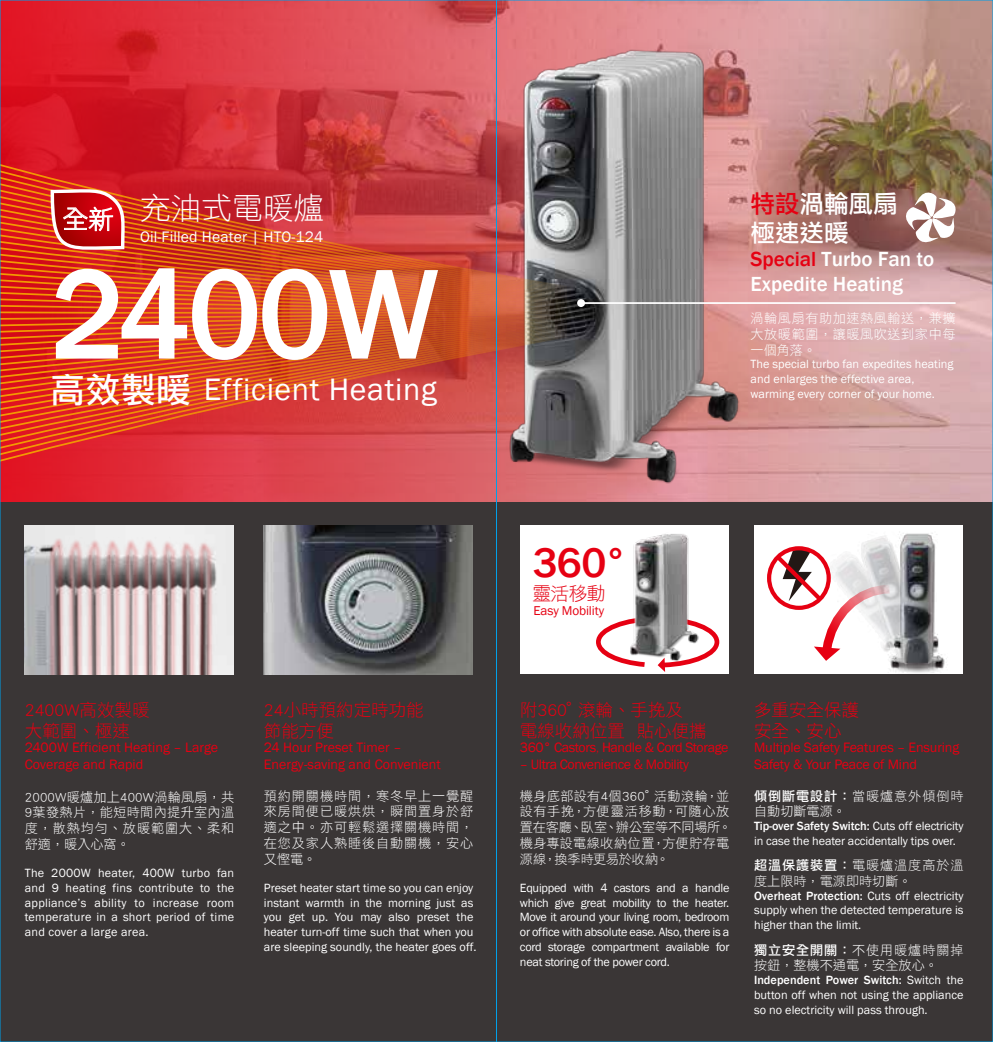
<style>
.page{position:relative;width:993px;height:1042px;background:#fff}
.page>*{position:absolute;margin:0;border:0;box-sizing:border-box;transform-origin:0 0}
.t1{font:500 132.83px "Franklin Gothic";letter-spacing:-.03em;color:#fff;scale:.95 1}
.t2{font:500 42.52px "Franklin Gothic";color:#e60012}
.t3{font:31.85px "Franklin Gothic";letter-spacing:.02em;color:#fff}
.t4{font:30.62px "DF Li Hei W3 WIN BF";color:#fff}
.t5{font:24.5px/29.4px "DF Li Hei Md HK BF";color:#fff}
.t6{font:500 21px/25.2px "Franklin Gothic";color:#fff}
.t7{font:18.72px "DF Li Hei W3 WINP BF";color:#e60012}
.t8{font:17.5px/21px "DF Li Hei W3 WINP BF";color:#e60012}
.t9{font:15.58px "Franklin Gothic";letter-spacing:.01em;color:#fff}
.t10{font:14px/16.8px "Franklin Gothic";letter-spacing:-.01em;color:#e60012}
.t11{font:14px "Franklin Gothic";letter-spacing:-.03em;color:#e60012}
.t12{font:13.12px/15.8px "DF Li Hei W3 WINP BF";letter-spacing:.04em;color:#fff;text-align:justify}
.t13{font:13.12px/15.8px "DF Li Hei W3 WINP BF";letter-spacing:.02em;color:#fff}
.t14{font:13.12px/15.8px "DF Li Hei W3 WINP BF";color:#fff}
.t15{font:13.12px/15.8px "DF Li Hei W3 WINP BF";letter-spacing:.065em;color:#fff}
.t16{font:13.12px "Franklin Gothic";letter-spacing:-.01em;color:#e60012}
.t17{font:12.25px/14.7px "Franklin Gothic";color:#fff;text-align:justify}
.s1{font-family:"DF Li Hei Md HK BF";font-size:34.48px}
.s2{color:#e60012}
.s3{font-family:"Adobe Ming Std";font-weight:300}
.s4{font-family:"DF Li Hei Md HK BF"}
.s5{font-weight:500}
</style>
<div class="page">
<div style="left:0;top:496px;width:992px;height:546px;background:#3a3636"></div>
<svg style="left:2px;top:2px;width:988px;height:499px;background:#c97c7b"></svg>
<img style="left:474px;top:18px;width:292px;height:483px">
<svg style="left:2px;top:492px;width:573px;height:9px;background:#dd444f"></svg>
<svg style="left:2px;top:483px;width:573px;height:9px;background:#dd444e"></svg>
<svg style="left:2px;top:473px;width:573px;height:10px;background:#dc434d"></svg>
<svg style="left:2px;top:464px;width:573px;height:9px;background:#dc444d"></svg>
<svg style="left:2px;top:455px;width:573px;height:9px;background:#d24048"></svg>
<svg style="left:2px;top:445px;width:573px;height:10px;background:#cc4247"></svg>
<svg style="left:2px;top:436px;width:573px;height:9px;background:#d0484a"></svg>
<svg style="left:2px;top:426px;width:573px;height:10px;background:#cc4440"></svg>
<svg style="left:2px;top:417px;width:573px;height:9px;background:#cf463c"></svg>
<svg style="left:2px;top:407px;width:573px;height:10px;background:#d04739"></svg>
<svg style="left:2px;top:398px;width:573px;height:9px;background:#d14a38"></svg>
<svg style="left:2px;top:388px;width:573px;height:10px;background:#d14c36"></svg>
<svg style="left:2px;top:92px;width:573px;height:96px;background:#c3353c"></svg>
<img style="left:2px;top:188px;width:573px;height:200px">
<svg style="left:898px;top:186px;width:62px;height:61px"></svg>
<img style="left:264px;top:525px;width:208px;height:149px">
<div style="left:753px;top:525px;width:209px;height:149px;background:#fff"></div>
<img style="left:861px;top:533px;width:84px;height:140px">
<img style="left:25px;top:525px;width:208px;height:149px">
<div style="left:519px;top:525px;width:209px;height:149px;background:#fff"></div>
<svg style="left:596px;top:621px;width:124px;height:42px"></svg>
<img style="left:620px;top:534px;width:85px;height:138px">
<div style="left:766px;top:546px;width:64px;height:64px;border:4px solid #e60012;border-radius:50%"></div>
<svg style="left:771px;top:550px;width:127px;height:111px"></svg>
<hr style="left:580px;top:302px;width:375px;height:2px;background:#fff">
<div style="left:577px;top:299px;width:8px;height:8px;background:#fff;border-radius:50%"></div>
<h3 class="t4" style="left:63px;top:192px;width:263px"><sub>全新</sub> 充油式電暖爐</h3>
<p class="t9" style="left:140px;top:227px;width:185px">Oil-Filled Heater | HTO-124</p>
<h1 class="t1" style="left:51px;top:232px;width:410px">2400W</h1>
<h3 class="t3" style="left:51px;top:370px;width:387px"><span class="s1">高效製暖</span> Efficient Heating</h3>
<h3 class="t5" style="left:750px;top:189px;width:148px"><span class="s2">特設</span>渦輪風扇極速送暖</h3>
<h3 class="t6" style="left:750px;top:246px;width:185px"><span class="s2">Special</span> Turbo Fan to<br>Expedite Heating</h3>
<p class="t12" style="left:750px;top:310px;width:206px">渦輪風扇有助加速熱風輸送，兼擴大放暖範圍，讓暖風吹送到家中每一個角落。</p>
<p class="t17" style="left:750px;top:357px;width:204px;text-align:left">The special turbo fan expedites heating and enlarges the effective area, warming every corner of your home.</p>
<h3 class="t8" style="left:25px;top:699px;width:126px">2400W高效製暖大範圍、極速</h3>
<p class="t10" style="left:25px;top:739px;width:195px">2400W Efficient Heating – Large<br>Coverage and Rapid</p>
<p class="t12" style="left:25px;top:789px;width:211px">2000W暖爐加上400W渦輪風扇，共9葉發熱片，能短時間內提升室內溫度，散熱均勻、放暖範圍大、柔和舒適，暖入心窩。</p>
<p class="t17" style="left:25px;top:866px;width:211px">The 2000W heater, 400W turbo fan and 9 heating fins contribute to the appliance’s ability to increase room temperature in a short period of time and cover a large area.</p>
<h3 class="t8" style="left:264px;top:699px;width:161px">24小時預約定時功能節能方便</h3>
<p class="t10" style="left:264px;top:739px;width:178px">24 Hour Preset Timer –<br>Energy-saving and Convenient</p>
<p class="t12" style="left:264px;top:788px;width:211px">預約開關機時間，寒冬早上一覺醒來房間便已暖烘烘，瞬間置身於舒適之中。亦可輕鬆選擇關機時間，在您及家人熟睡後自動關機，安心又慳電。</p>
<p class="t17" style="left:264px;top:881px;width:214px;text-align:left">Preset heater start time so you can enjoy instant warmth in the morning just as you get up. You may also preset the heater turn-off time such that when you are sleeping soundly, the heater goes off.</p>
<h2 class="t2" style="left:532px;top:537px;width:97px">360°</h2>
<h3 class="t7" style="left:532px;top:584px;width:74px">靈活移動</h3>
<p class="t16" style="left:533px;top:603px;width:72px">Easy Mobility</p>
<h3 class="t8" style="left:519px;top:699px;width:188px">附360°滾輪、手挽及<br>電線收納位置 貼心便攜</h3>
<p class="t11" style="left:519px;top:739px;width:210px">360° Castors<span class="s3">,</span> Handle &amp; Cord Storage</p>
<p class="t11" style="left:519px;top:756px;width:170px">– Ultra Convenience &amp; Mobility</p>
<p class="t13" style="left:519px;top:788px;width:213px">機身底部設有4個360°活動滾輪，並設有手挽，方便靈活移動，可隨心放置在客廳、臥室、辦公室等不同場所。機身專設電線收納位置，方便貯存電源線，換季時更易於收納。</p>
<p class="t17" style="left:519px;top:881px;width:211px">Equipped with 4 castors and a handle which give great mobility to the heater.<br>Move it around your living room, bedroom or office with absolute ease. Also, there is a cord storage compartment available for neat storing of the power cord.</p>
<h3 class="t8" style="left:753px;top:699px;width:106px">多重安全保護安全、安心</h3>
<p class="t10" style="left:753px;top:739px;width:207px">Multiple Safety Features – Ensuring<br>Safety &amp; Your Peace of Mind</p>
<p class="t15" style="left:753px;top:788px;width:211px"><span class="s4">傾倒斷電設計：</span>當暖爐意外傾倒時自動切斷電源。</p>
<p class="t17" style="left:753px;top:819px;width:211px"><span class="s5">Tip-over Safety Switch:</span> Cuts off electricity in case the heater accidentally tips over.</p>
<p class="t14" style="left:753px;top:857px;width:211px"><span class="s4">超溫保護裝置：</span>電暖爐溫度高於溫度上限時，電源即時切斷。</p>
<p class="t17" style="left:753px;top:888px;width:211px"><span class="s5">Overheat Protection:</span> Cuts off electricity supply when the detected temperature is higher than the limit.</p>
<p class="t14" style="left:753px;top:942px;width:211px"><span class="s4">獨立安全開關：</span>不使用暖爐時關掉按鈕，整機不通電，安全放心。</p>
<p class="t17" style="left:753px;top:973px;width:211px"><span class="s5">Independent Power Switch:</span> Switch the button off when not using the appliance so no electricity will pass through.</p>
</div>
